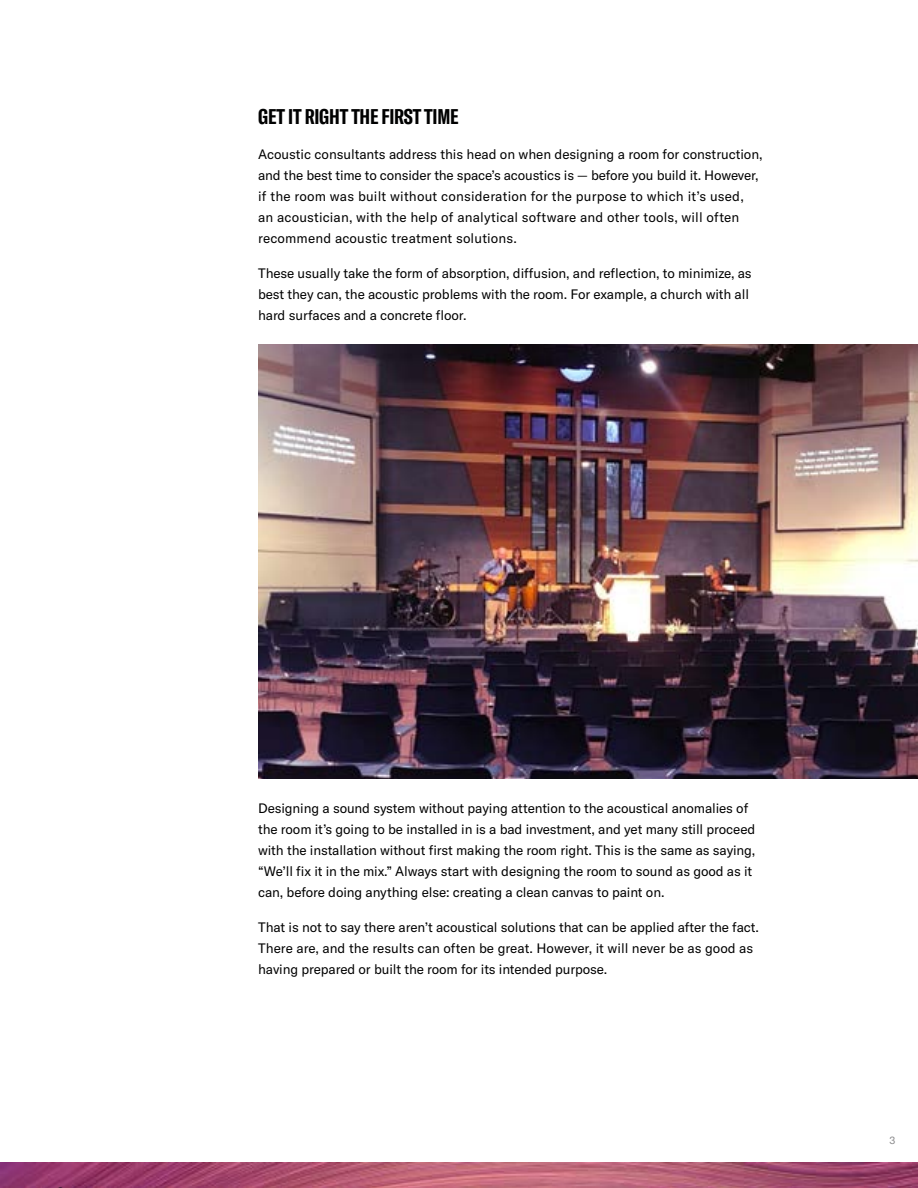
<style>
.page{position:relative;width:918px;height:1188px;background:#fff}
.page>*{position:absolute;margin:0;border:0;box-sizing:border-box;transform-origin:0 0}
.t1{font:700 extra-condensed 21px "GT America Y";letter-spacing:-.01em;color:#000101}
.t2{font:13.5px/21px "GT America Y";letter-spacing:-.01em;color:#000}
.t3{font:13.5px/21px "GT America Y";letter-spacing:.01em;color:#000}
.t4{font:10.5px "GT America Y";color:#88888a}
</style>
<div class="page">
<img style="left:258px;top:345px;width:660px;height:434px">
<img style="left:0;top:1163px;width:918px;height:25px">
<h1 class="t1" style="left:258px;top:104px;width:202px">GET IT RIGHT THE FIRST TIME</h1>
<p class="t3" style="left:258px;top:144px;width:506px">Acoustic consultants address this head on when designing a room for construction, and the best time to consider the space’s acoustics is — before you build it. However, if the room was built without consideration for the purpose to which it’s used,<br>an acoustician, with the help of analytical software and other tools, will often recommend acoustic treatment solutions.</p>
<p class="t2" style="left:258px;top:262px;width:495px">These usually take the form of absorption, diffusion, and reflection, to minimize, as best they can, the acoustic problems with the room. For example, a church with all hard surfaces and a concrete floor.</p>
<p class="t2" style="left:258px;top:798px;width:499px">Designing a sound system without paying attention to the acoustical anomalies of the room it’s going to be installed in is a bad investment, and yet many still proceed with the installation without first making the room right. This is the same as saying, “We’ll fix it in the mix.” Always start with designing the room to sound as good as it can, before doing anything else: creating a clean canvas to paint on.</p>
<p class="t2" style="left:258px;top:916px;width:502px">That is not to say there aren’t acoustical solutions that can be applied after the fact.<br>There are, and the results can often be great. However, it will never be as good as having prepared or built the room for its intended purpose.</p>
<p class="t4" style="left:890px;top:1135px;width:7px">3</p>
</div>
